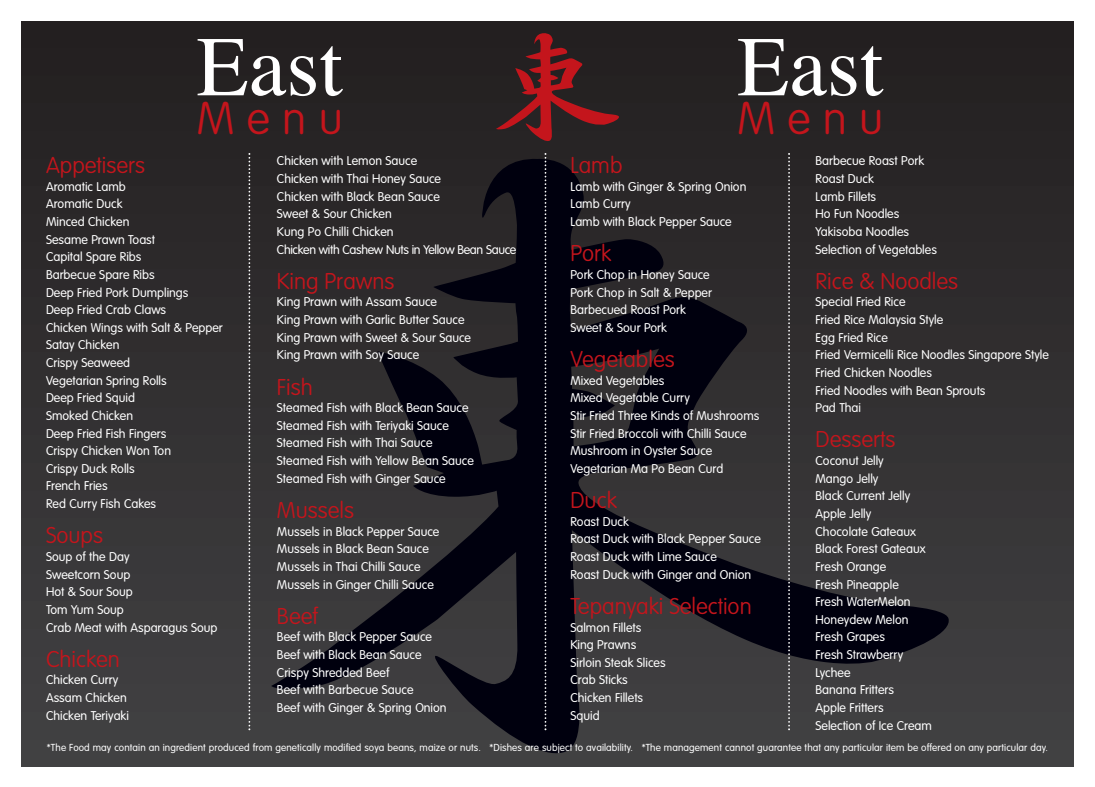
<style>
.page{position:relative;width:1095px;height:787px;background:#fff}
.page>*{position:absolute;margin:0;border:0;box-sizing:border-box;transform-origin:0 0}
.t1{font:85px "Times";color:#fff}
.t2{font:100 45px "VAG Rounded";letter-spacing:.275em;color:#c4151c}
.t3{font:100 22.5px "VAG Rounded";color:#c4151c}
.t4{font:300 12.5px/17.6px "VAG Rounded";color:#fff}
.t5{font:300 10px "VAG Rounded";letter-spacing:.01em;color:#fff}
</style>
<div class="page">
<div style="left:21px;top:22px;width:1053px;height:29px;background:#231f20"></div>
<div style="left:21px;top:45px;width:1053px;height:34px;background:#242021"></div>
<div style="left:21px;top:73px;width:1053px;height:33px;background:#252222"></div>
<div style="left:21px;top:100px;width:1053px;height:34px;background:#262324"></div>
<div style="left:21px;top:128px;width:1053px;height:34px;background:#272425"></div>
<div style="left:21px;top:156px;width:1053px;height:33px;background:#282526"></div>
<div style="left:21px;top:183px;width:1053px;height:34px;background:#2a2728"></div>
<div style="left:21px;top:211px;width:1053px;height:34px;background:#2b2829"></div>
<div style="left:21px;top:239px;width:1053px;height:33px;background:#2c292a"></div>
<div style="left:21px;top:266px;width:1053px;height:34px;background:#2d2a2c"></div>
<div style="left:21px;top:294px;width:1053px;height:34px;background:#2e2c2d"></div>
<div style="left:21px;top:321px;width:1053px;height:34px;background:#302d2e"></div>
<div style="left:21px;top:349px;width:1053px;height:34px;background:#312f30"></div>
<div style="left:21px;top:377px;width:1053px;height:33px;background:#323031"></div>
<div style="left:21px;top:404px;width:1053px;height:34px;background:#333133"></div>
<div style="left:21px;top:432px;width:1053px;height:34px;background:#343334"></div>
<div style="left:21px;top:460px;width:1053px;height:33px;background:#363435"></div>
<div style="left:21px;top:487px;width:1053px;height:34px;background:#373537"></div>
<div style="left:21px;top:515px;width:1053px;height:34px;background:#383738"></div>
<div style="left:21px;top:543px;width:1053px;height:33px;background:#39383a"></div>
<div style="left:21px;top:570px;width:1053px;height:34px;background:#3a393b"></div>
<div style="left:21px;top:598px;width:1053px;height:34px;background:#3c3b3c"></div>
<div style="left:21px;top:626px;width:1053px;height:33px;background:#3d3c3e"></div>
<div style="left:21px;top:653px;width:1053px;height:34px;background:#3e3d3f"></div>
<div style="left:21px;top:681px;width:1053px;height:34px;background:#3f3e40"></div>
<div style="left:21px;top:709px;width:1053px;height:33px;background:#404041"></div>
<div style="left:21px;top:736px;width:1053px;height:30px;background:#414142"></div>
<svg style="left:271px;top:159px;width:678px;height:594px"></svg>
<svg style="left:248px;top:153px;width:2px;height:577px"></svg>
<svg style="left:544px;top:153px;width:2px;height:577px"></svg>
<svg style="left:788px;top:153px;width:2px;height:577px"></svg>
<svg style="left:496px;top:33px;width:123px;height:108px"></svg>
<h1 class="t1" style="left:197px;top:31px;width:148px">East</h1>
<h2 class="t2" style="left:197px;top:99px;width:148px">Menu</h2>
<h1 class="t1" style="left:737px;top:31px;width:148px">East</h1>
<h2 class="t2" style="left:737px;top:99px;width:148px">Menu</h2>
<h3 class="t3" style="left:570px;top:156px;width:54px">Lamb</h3>
<p class="t4" style="left:570px;top:178px;width:177px">Lamb with Ginger &amp; Spring Onion<br>Lamb Curry<br>Lamb with Black Pepper Sauce</p>
<h3 class="t3" style="left:570px;top:244px;width:42px">Pork</h3>
<p class="t4" style="left:570px;top:266px;width:143px">Pork Chop in Honey Sauce<br>Pork Chop in Salt &amp; Pepper<br>Barbecued Roast Pork<br>Sweet &amp; Sour Pork</p>
<h3 class="t3" style="left:570px;top:349px;width:106px">Vegetables</h3>
<p class="t4" style="left:570px;top:372px;width:190px">Mixed Vegetables<br>Mixed Vegetable Curry<br>Stir Fried Three Kinds of Mushrooms<br>Stir Fried Broccoli with Chilli Sauce<br>Mushroom in Oyster Sauce<br>Vegetarian Ma Po Bean Curd</p>
<h3 class="t3" style="left:570px;top:490px;width:48px">Duck</h3>
<p class="t4" style="left:570px;top:513px;width:192px">Roast Duck<br>Roast Duck with Black Pepper Sauce<br>Roast Duck with Lime Sauce<br>Roast Duck with Ginger and Onion</p>
<h3 class="t3" style="left:570px;top:596px;width:183px">Tepanyaki Selection</h3>
<p class="t4" style="left:570px;top:619px;width:97px">Salmon Fillets<br>King Prawns<br>Sirloin Steak Slices<br>Crab Sticks<br>Chicken Fillets<br>Squid</p>
<p class="t4" style="left:277px;top:153px;width:241px">Chicken with Lemon Sauce<br>Chicken with Thai Honey Sauce<br>Chicken with Black Bean Sauce<br>Sweet &amp; Sour Chicken<br>Kung Po Chilli Chicken<br>Chicken with Cashew Nuts in Yellow Bean Sauce</p>
<h3 class="t3" style="left:277px;top:271px;width:119px">King Prawns</h3>
<p class="t4" style="left:277px;top:294px;width:196px">King Prawn with Assam Sauce<br>King Prawn with Garlic Butter Sauce<br>King Prawn with Sweet &amp; Sour Sauce<br>King Prawn with Soy Sauce</p>
<h3 class="t3" style="left:277px;top:377px;width:37px">Fish</h3>
<p class="t4" style="left:277px;top:400px;width:198px">Steamed Fish with Black Bean Sauce<br>Steamed Fish with Teriyaki Sauce<br>Steamed Fish with Thai Sauce<br>Steamed Fish with Yellow Bean Sauce<br>Steamed Fish with Ginger Sauce</p>
<h3 class="t3" style="left:277px;top:500px;width:79px">Mussels</h3>
<p class="t4" style="left:277px;top:523px;width:164px">Mussels in Black Pepper Sauce<br>Mussels in Black Bean Sauce<br>Mussels in Thai Chilli Sauce<br>Mussels in Ginger Chilli Sauce</p>
<h3 class="t3" style="left:277px;top:606px;width:42px">Beef</h3>
<p class="t4" style="left:277px;top:629px;width:171px">Beef with Black Pepper Sauce<br>Beef with Black Bean Sauce<br>Crispy Shredded Beef<br>Beef with Barbecue Sauce<br>Beef with Ginger &amp; Spring Onion</p>
<p class="t4" style="left:815px;top:153px;width:123px">Barbecue Roast Pork<br>Roast Duck<br>Lamb Fillets<br>Ho Fun Noodles<br>Yakisoba Noodles<br>Selection of Vegetables</p>
<h3 class="t3" style="left:815px;top:271px;width:144px">Rice &amp; Noodles</h3>
<p class="t4" style="left:815px;top:294px;width:235px">Special Fried Rice<br>Fried Rice Malaysia Style<br>Egg Fried Rice<br>Fried Vermicelli Rice Noodles Singapore Style<br>Fried Chicken Noodles<br>Fried Noodles with Bean Sprouts<br>Pad Thai</p>
<h3 class="t3" style="left:815px;top:430px;width:81px">Desserts</h3>
<p class="t4" style="left:815px;top:453px;width:118px">Coconut Jelly<br>Mango Jelly<br>Black Current Jelly<br>Apple Jelly<br>Chocolate Gateaux<br>Black Forest Gateaux<br>Fresh Orange<br>Fresh Pineapple<br>Fresh WaterMelon<br>Honeydew Melon<br>Fresh Grapes<br>Fresh Strawberry<br>Lychee<br>Banana Fritters<br>Apple Fritters<br>Selection of Ice Cream</p>
<p class="t5" style="left:47px;top:743px;width:1002px">*The Food may contain an ingredient produced from genetically modified soya beans, maize or nuts. *Dishes are subject to availability. *The management cannot guarantee that any particular item be offered on any particular day.</p>
<h3 class="t3" style="left:46px;top:156px;width:101px">Appetisers</h3>
<p class="t4" style="left:46px;top:178px;width:178px">Aromatic Lamb<br>Aromatic Duck<br>Minced Chicken<br>Sesame Prawn Toast<br>Capital Spare Ribs<br>Barbecue Spare Ribs<br>Deep Fried Pork Dumplings<br>Deep Fried Crab Claws<br>Chicken Wings with Salt &amp; Pepper<br>Satay Chicken<br>Crispy Seaweed<br>Vegetarian Spring Rolls<br>Deep Fried Squid<br>Smoked Chicken<br>Deep Fried Fish Fingers<br>Crispy Chicken Won Ton<br>Crispy Duck Rolls<br>French Fries<br>Red Curry Fish Cakes</p>
<h3 class="t3" style="left:46px;top:526px;width:59px">Soups</h3>
<p class="t4" style="left:46px;top:548px;width:173px">Soup of the Day<br>Sweetcorn Soup<br>Hot &amp; Sour Soup<br>Tom Yum Soup<br>Crab Meat with Asparagus Soup</p>
<h3 class="t3" style="left:46px;top:649px;width:75px">Chicken</h3>
<p class="t4" style="left:46px;top:672px;width:84px">Chicken Curry<br>Assam Chicken<br>Chicken Teriyaki</p>
</div>
